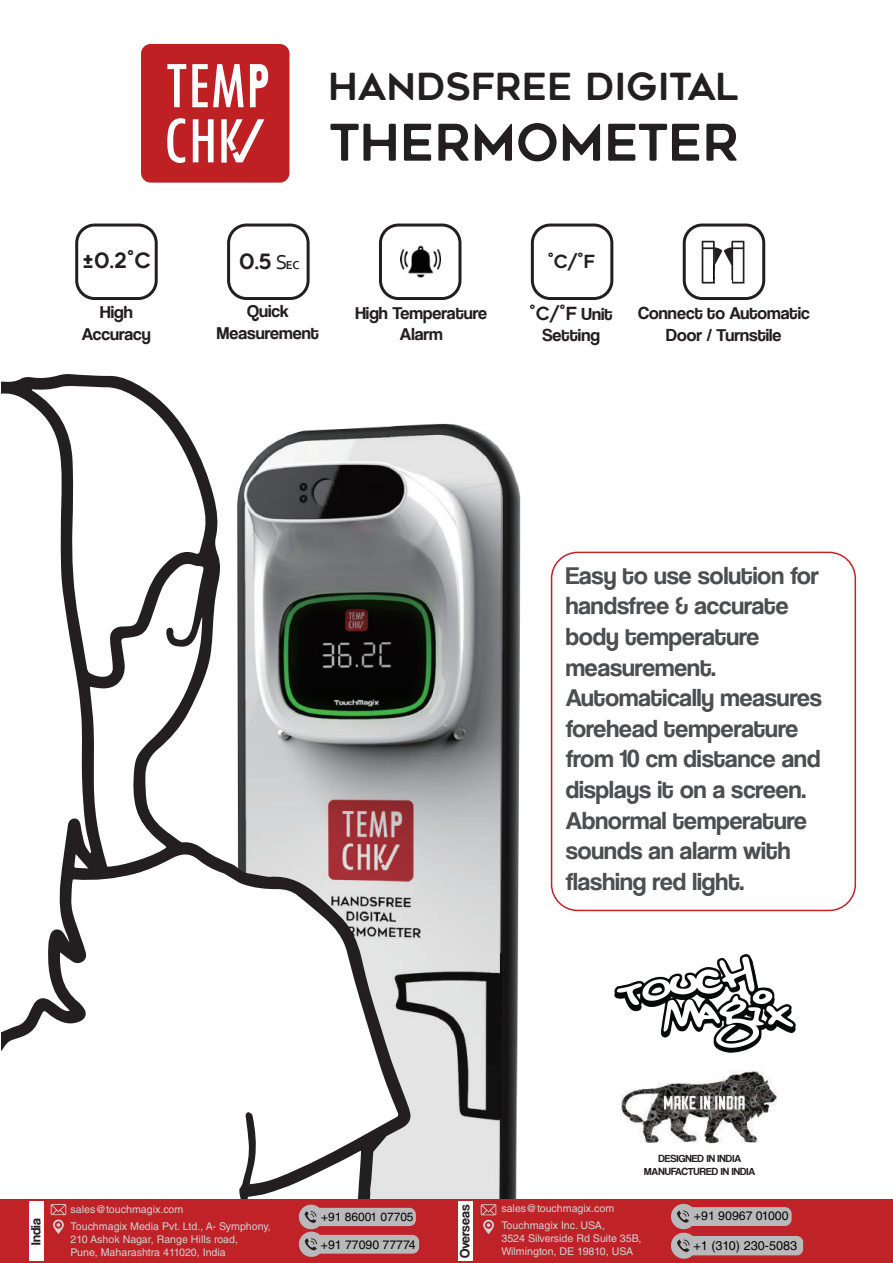
<style>
.page{position:relative;width:893px;height:1263px;background:#fff}
.page>*{position:absolute;margin:0;border:0;box-sizing:border-box;transform-origin:0 0}
.t1{font:50.55px "Geometos Rounded";color:#231f20}
.t2{font:37.2px "Geometos Rounded";color:#231f20}
.t3{font:25.5px/30.6px "Coolvetica Rg";color:#4d4e4f}
.t4{font:21px "Geometos Rounded";color:#231f20}
.t5{font:18px/21.6px "Coolvetica Rg";color:#231f20;text-align:center}
.t6{font:18px "Geometos Rounded";color:#231f20}
.t7{font:13.95px "Coolvetica Rg";color:#231f20}
.t8{font:12.6px "Helvetica LT Std";color:#040503}
.t9{font:12.3px "Helvetica LT Std";color:#040503}
.t10{font:12px "Helvetica LT Std";color:#040503}
.t11{font:10.65px/17px "Helvetica LT Std";color:#d1d2d4}
.t12{font:10.65px/12.9px "Coolvetica Rg";color:#231f20;text-align:center}
.s1{font-family:"Corbel"}
.s2{font-family:"Corbel";font-weight:700;font-size:12px}
.s3{font-family:"Coolvetica Rg"}
</style>
<div class="page">
<img style="left:412px;top:423px;width:109px;height:776px">
<svg style="left:1px;top:374px;width:411px;height:825px"></svg>
<svg style="left:141px;top:44px;width:148px;height:139px;background:#c9474a"></svg>
<div style="left:256px;top:71px;width:6px;height:10px;background:#be2024;border-radius:3px"></div>
<div style="left:75px;top:224px;width:83px;height:76px;border:3px solid #231f20;border-radius:18px"></div>
<div style="left:227px;top:224px;width:83px;height:76px;border:3px solid #231f20;border-radius:18px"></div>
<img style="left:400px;top:245px;width:40px;height:33px">
<div style="left:379px;top:224px;width:82px;height:76px;border:3px solid #231f20;border-radius:18px"></div>
<img style="left:614px;top:954px;width:181px;height:99px">
<div style="left:551px;top:552px;width:305px;height:359px;border:2px solid #bf2227;border-radius:26px"></div>
<div style="left:531px;top:224px;width:82px;height:76px;border:3px solid #231f20;border-radius:18px"></div>
<div style="left:683px;top:224px;width:82px;height:76px;border:3px solid #231f20;border-radius:18px"></div>
<svg style="left:702px;top:241px;width:42px;height:43px"></svg>
<img style="left:620px;top:1070px;width:157px;height:74px">
<div style="left:0;top:1199px;width:893px;height:64px;background:#bf2227"></div>
<svg style="left:299px;top:1205px;width:120px;height:52px"></svg>
<svg style="left:51px;top:1204px;width:15px;height:30px"></svg>
<svg style="left:481px;top:1204px;width:15px;height:30px"></svg>
<svg style="left:671px;top:1204px;width:132px;height:55px"></svg>
<div style="left:458px;top:1201px;width:15px;height:60px;background:#fff"></div>
<div style="left:29px;top:1201px;width:15px;height:60px;background:#fff"></div>
<p class="t4" style="left:83px;top:248px;width:70px">±0.2°C</p>
<p class="t5" style="left:82px;top:301px;width:70px">High<br>Accuracy</p>
<h2 class="t2" style="left:328px;top:66px;width:412px">HANDSFREE DIGITAL</h2>
<h1 class="t1" style="left:328px;top:114px;width:412px">THERMOMETER</h1>
<p class="t4" style="left:239px;top:250px;width:62px">0.5 <span class="s1">S</span><span class="s2">EC</span></p>
<p class="t5" style="left:217px;top:300px;width:103px">Quick<br>Measurement</p>
<p class="t6" style="left:548px;top:251px;width:49px">°C/°F</p>
<p class="t5" style="left:355px;top:302px;width:133px">High Temperature<br>Alarm</p>
<p class="t6" style="left:530px;top:303px;width:85px">°C/°F <span class="s3">Unit</span></p>
<p class="t5" style="left:542px;top:324px;width:59px">Setting</p>
<p class="t5" style="left:638px;top:302px;width:173px">Connect to Automatic<br>Door / Turnstile</p>
<p class="t3" style="left:566px;top:560px;width:258px">Easy to use solution for handsfree &amp; accurate body temperature measurement.<br>Automatically measures forehead temperature from 10 cm distance and displays it on a screen.<br>Abnormal temperature sounds an alarm with flashing red light.</p>
<p class="t7" style="left:27px;top:1245px;width:28px;rotate:-90deg">India</p>
<p class="t11" style="left:71px;top:1201px;width:202px">sales@touchmagix.com<br>Touchmagix Media Pvt. Ltd., A- Symphony,</p>
<p class="t11" style="left:71px;top:1233px;width:169px;line-height:12.8px">210 Ashok Nagar, Range Hills road,<br>Pune, Maharashtra 411020, India</p>
<p class="t10" style="left:321px;top:1209px;width:94px">+91 86001 07705</p>
<p class="t9" style="left:321px;top:1237px;width:96px">+91 77090 77774</p>
<p class="t7" style="left:456px;top:1258px;width:55px;rotate:-90deg">Overseas</p>
<p class="t12" style="left:644px;top:1152px;width:113px">DESIGNED IN INDIA<br>MANUFACTURED IN INDIA</p>
<p class="t11" style="left:501px;top:1200px;width:114px">sales@touchmagix.com<br>Touchmagix Inc. USA,</p>
<p class="t11" style="left:501px;top:1232px;width:142px;line-height:12.8px">3524 Silverside Rd Suite 35B,<br>Wilmington, DE 19810, USA</p>
<p class="t9" style="left:694px;top:1209px;width:96px">+91 90967 01000</p>
<p class="t8" style="left:693px;top:1238px;width:105px">+1 (310) 230-5083</p>
</div>
